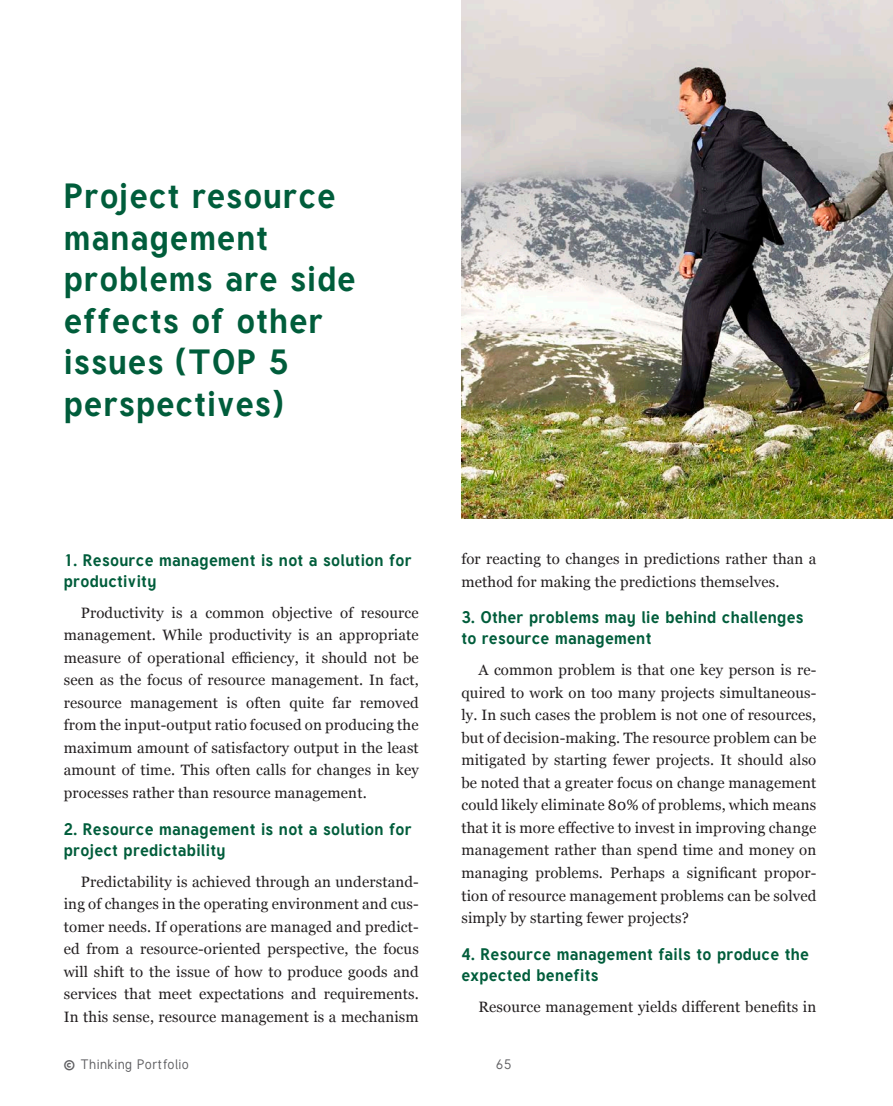
<style>
.page{position:relative;width:893px;height:1106px;background:#fff}
.page>*{position:absolute;margin:0;border:0;box-sizing:border-box;transform-origin:0 0}
.t1{font:700 34.5px/41.4px "Tuffy";letter-spacing:.03em;color:#005d3b}
.t2{font:700 16.5px/21px "Tuffy";letter-spacing:.02em;color:#005d3b}
.t3{font:15px/22.5px "Georgia";letter-spacing:.01em;color:#231f20;text-align:justify}
.t4{font:13.5px "Tuffy";letter-spacing:.04em;color:#5f5f62}
.s1{font-size:24px}
</style>
<div class="page">
<img style="left:461px;top:0;width:432px;height:519px">
<h1 class="t1" style="left:64px;top:174px;width:293px">Project resource management problems are side effects of other issues (TOP 5 perspectives)</h1>
<p class="t2" style="left:64px;top:549px;width:349px">1. Resource management is not a solution for productivity</p>
<p class="t3" style="left:64px;top:601px;width:357px;text-indent:17px">Productivity is a common objective of resource management. While productivity is an appropriate measure of operational efficiency, it should not be seen as the focus of resource management. In fact, resource management is often quite far removed from the input-output ratio focused on producing the maximum amount of satisfactory output in the least amount of time. This often calls for changes in key processes rather than resource management.</p>
<p class="t2" style="left:64px;top:817px;width:349px">2. Resource management is not a solution for project predictability</p>
<p class="t3" style="left:64px;top:869px;width:357px;text-indent:17px">Predictability is achieved through an understand&shy;ing of changes in the operating environment and cus&shy;tomer needs. If operations are managed and predict&shy;ed from a resource-oriented perspective, the focus will shift to the issue of how to produce goods and services that meet expectations and requirements.<br>In this sense, resource management is a mechanism</p>
<p class="t3" style="left:461px;top:547px;width:357px">for reacting to changes in predictions rather than a method for making the predictions themselves.</p>
<p class="t2" style="left:461px;top:606px;width:344px">3. Other problems may lie behind challenges to resource management</p>
<p class="t3" style="left:461px;top:658px;width:357px;text-indent:17px">A common problem is that one key person is re&shy;quired to work on too many projects simultaneous&shy;ly. In such cases the problem is not one of resources, but of decision-making. The resource problem can be mitigated by starting fewer projects. It should also be noted that a greater focus on change management could likely eliminate 80% of problems, which means that it is more effective to invest in improving change management rather than spend time and money on managing problems. Perhaps a significant propor&shy;tion of resource management problems can be solved simply by starting fewer projects?</p>
<p class="t2" style="left:461px;top:942px;width:349px">4. Resource management fails to produce the expected benefits</p>
<p class="t3" style="left:478px;top:994px;width:339px">Resource management yields different benefits in</p>
<p class="t4" style="left:64px;top:1056px;width:127px"><span class="s1">©</span> Thinking Portfolio</p>
<p class="t4" style="left:496px;top:1056px;width:17px">65</p>
</div>
